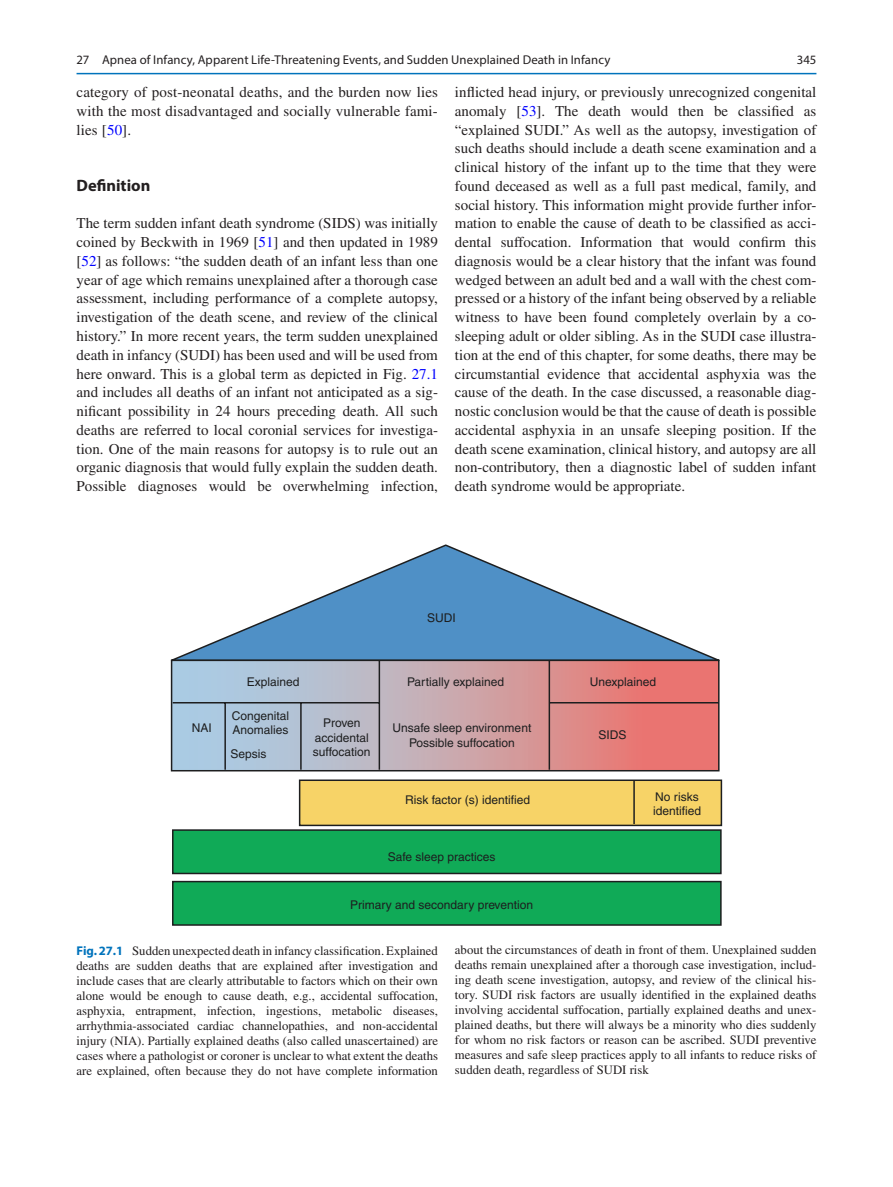
<style>
.page{position:relative;width:893px;height:1187px;background:#fff}
.page>*{position:absolute;margin:0;border:0;box-sizing:border-box;transform-origin:0 0}
.t1{font:700 16.5px "Myriad Pro";color:#231f20}
.t2{font:15px/18.8px "Times LT Std";color:#231f20;text-align:justify}
.t3{font:12.75px/15px "Times LT Std";color:#231f20;text-align:justify}
.t4{font:12.75px "Myriad Pro Regular 3";letter-spacing:.005em;color:#231f20}
.t5{font:12.75px "Myriad Pro";color:#231f20}
.t6{font:12px/14.4px "Helvetica";color:#1d1e1f;text-align:center}
.s1{color:#00f}
.s2{font-family:"Myriad Pro";font-weight:700;color:#0073bc}
</style>
<div class="page">
<div style="left:173px;top:881px;width:548px;height:43px;background:#10aa57"></div>
<div style="left:172px;top:880px;width:550px;height:45px;border:2px solid #1d1e1f"></div>
<div style="left:173px;top:830px;width:548px;height:43px;background:#10aa57"></div>
<div style="left:172px;top:829px;width:550px;height:45px;border:2px solid #1d1e1f"></div>
<div style="left:299px;top:779px;width:423px;height:47px;border:2px solid #1d1e1f"></div>
<svg style="left:175px;top:544px;width:540px;height:114px"></svg>
<svg style="left:171px;top:658px;width:549px;height:167px;background:#d0b1a1"></svg>
<hr style="left:77px;top:73px;width:739px;height:1px;background:#0073bc">
<p class="t4" style="left:77px;top:52px;width:535px">27 Apnea of Infancy, Apparent Life-Threatening Events, and Sudden Unexplained Death in Infancy</p>
<p class="t5" style="left:797px;top:52px;width:21px">345</p>
<p class="t2" style="left:77px;top:83px;width:363px">category of post-neonatal deaths, and the burden now lies with the most disadvantaged and socially vulnerable fami&shy;lies [<span class="s1">50</span>].</p>
<p class="t1" style="left:77px;top:174px;width:75px">Definition</p>
<p class="t2" style="left:77px;top:214px;width:363px">The term sudden infant death syndrome (SIDS) was initially coined by Beckwith in 1969 [<span class="s1">51</span>] and then updated in 1989 [<span class="s1">52</span>] as follows: “the sudden death of an infant less than one year of age which remains unexplained after a thorough case assessment, including performance of a complete autopsy, investigation of the death scene, and review of the clinical history.” In more recent years, the term sudden unexplained death in infancy (SUDI) has been used and will be used from here onward. This is a global term as depicted in Fig. <span class="s1">27.1 </span>and includes all deaths of an infant not anticipated as a sig&shy;nificant possibility in 24 hours preceding death. All such deaths are referred to local coronial services for investiga&shy;tion. One of the main reasons for autopsy is to rule out an organic diagnosis that would fully explain the sudden death.<br>Possible diagnoses would be overwhelming infection,</p>
<p class="t2" style="left:455px;top:83px;width:363px">inflicted head injury, or previously unrecognized congenital anomaly [<span class="s1">53</span>]. The death would then be classified as “explained SUDI.” As well as the autopsy, investigation of such deaths should include a death scene examination and a clinical history of the infant up to the time that they were found deceased as well as a full past medical, family, and social history. This information might provide further infor&shy;mation to enable the cause of death to be classified as acci&shy;dental suffocation. Information that would confirm this diagnosis would be a clear history that the infant was found wedged between an adult bed and a wall with the chest com&shy;pressed or a history of the infant being observed by a reliable witness to have been found completely overlain by a co&shy;sleeping adult or older sibling. As in the SUDI case illustra&shy;tion at the end of this chapter, for some deaths, there may be circumstantial evidence that accidental asphyxia was the cause of the death. In the case discussed, a reasonable diag&shy;nostic conclusion would be that the cause of death is possible accidental asphyxia in an unsafe sleeping position. If the death scene examination, clinical history, and autopsy are all non-contributory, then a diagnostic label of sudden infant death syndrome would be appropriate.</p>
<p class="t6" style="left:427px;top:610px;width:30px">SUDI</p>
<p class="t6" style="left:192px;top:720px;width:22px">NAI</p>
<p class="t6" style="left:247px;top:674px;width:54px">Explained</p>
<p class="t6" style="left:407px;top:674px;width:99px">Partially explained</p>
<p class="t6" style="left:393px;top:720px;width:140px">Unsafe sleep environment<br>Possible suffocation</p>
<p class="t6" style="left:232px;top:708px;width:59px;text-align:left">Congenital<br>Anomalies</p>
<p class="t6" style="left:230px;top:746px;width:38px">Sepsis</p>
<p class="t6" style="left:313px;top:715px;width:59px">Proven accidental suffocation</p>
<p class="t6" style="left:405px;top:792px;width:127px">Risk factor (s) identified</p>
<p class="t6" style="left:388px;top:849px;width:109px">Safe sleep practices</p>
<p class="t6" style="left:350px;top:897px;width:184px">Primary and secondary prevention</p>
<p class="t6" style="left:590px;top:674px;width:68px">Unexplained</p>
<p class="t6" style="left:598px;top:727px;width:30px">SIDS</p>
<p class="t6" style="left:653px;top:789px;width:50px;text-align:left">No risks identified</p>
<p class="t3" style="left:77px;top:942px;width:363px"><span class="s2">Fig. 27.1</span> Sudden unexpected death in infancy classification. Explained deaths are sudden deaths that are explained after investigation and include cases that are clearly attributable to factors which on their own alone would be enough to cause death, e.g., accidental suffocation, asphyxia, entrapment, infection, ingestions, metabolic diseases, arrhythmia-associated cardiac channelopathies, and non-accidental injury (NIA). Partially explained deaths (also called unascertained) are cases where a pathologist or coroner is unclear to what extent the deaths are explained, often because they do not have complete information</p>
<p class="t3" style="left:455px;top:941px;width:363px">about the circumstances of death in front of them. Unexplained sudden deaths remain unexplained after a thorough case investigation, includ&shy;ing death scene investigation, autopsy, and review of the clinical his&shy;tory. SUDI risk factors are usually identified in the explained deaths involving accidental suffocation, partially explained deaths and unex&shy;plained deaths, but there will always be a minority who dies suddenly for whom no risk factors or reason can be ascribed. SUDI preventive measures and safe sleep practices apply to all infants to reduce risks of sudden death, regardless of SUDI risk</p>
</div>
